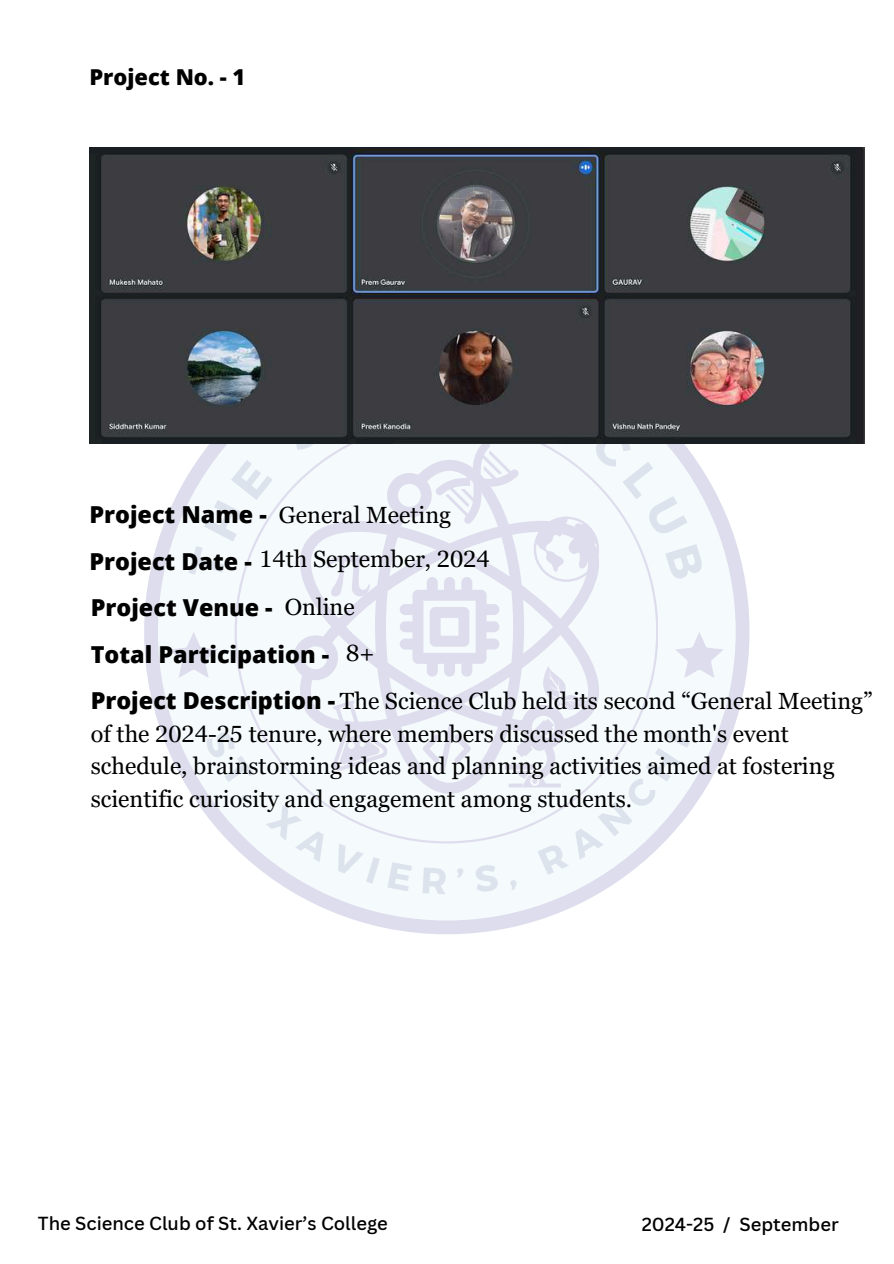
<style>
.page{position:relative;width:894px;height:1264px;background:#fff}
.page>*{position:absolute;margin:0;border:0;box-sizing:border-box;transform-origin:0 0}
.t1{font:23.4px/32.7px "Georgia Pro";color:#000}
.t2{font:800 23.4px/46.5px "Open Sans";color:#000}
.t3{font:800 21.9px "Open Sans";color:#000}
.t4{font:500 18.45px "Canva Sans";color:#000}
.t5{font:500 18.3px "Canva Sans";color:#000}
.s1{font-family:"Open Sans";font-weight:800}
</style>
<div class="page">
<div style="left:144px;top:329px;width:605px;height:605px;background:#dedded;border-radius:50%"></div>
<div style="left:158px;top:343px;width:577px;height:577px;background:#f5fbfc;border-radius:50%"></div>
<svg style="left:234px;top:443px;width:423px;height:400px"></svg>
<svg style="left:170px;top:632px;width:47px;height:46px"></svg>
<svg style="left:293px;top:460px;width:311px;height:333px"></svg>
<svg style="left:435px;top:443px;width:83px;height:81px"></svg>
<svg style="left:326px;top:555px;width:44px;height:45px"></svg>
<svg style="left:316px;top:694px;width:73px;height:79px"></svg>
<svg style="left:422px;top:724px;width:49px;height:48px"></svg>
<img style="left:89px;top:147px;width:774px;height:296px">
<svg style="left:188px;top:459px;width:85px;height:123px"></svg>
<svg style="left:533px;top:425px;width:172px;height:157px"></svg>
<svg style="left:203px;top:728px;width:51px;height:74px"></svg>
<svg style="left:265px;top:804px;width:115px;height:79px"></svg>
<svg style="left:504px;top:631px;width:219px;height:258px"></svg>
<p class="t3" style="left:89px;top:61px;width:157px">Project No. - 1</p>
<p class="t2" style="left:89px;top:491px;width:241px">Project Name -<br>Project Date -<br>Project Venue -<br>Total Participation -</p>
<p class="t1" style="left:91px;top:684px;width:783px"><span class="s1">Project Description -</span> The Science Club held its second “General Meeting”</p>
<p class="t1" style="left:279px;top:498px;width:174px">General Meeting</p>
<p class="t1" style="left:259px;top:542px;width:232px">14th September, 2024</p>
<p class="t1" style="left:285px;top:591px;width:71px">Online</p>
<p class="t1" style="left:346px;top:636px;width:30px">8+</p>
<p class="t1" style="left:91px;top:717px;width:745px">of the 2024-25 tenure, where members discussed the month's event schedule, brainstorming ideas and planning activities aimed at fostering scientific curiosity and engagement among students.</p>
<p class="t5" style="left:38px;top:1209px;width:351px">The Science Club of St. Xavier’s College</p>
<p class="t4" style="left:641px;top:1211px;width:198px">2024-25 / September</p>
</div>
